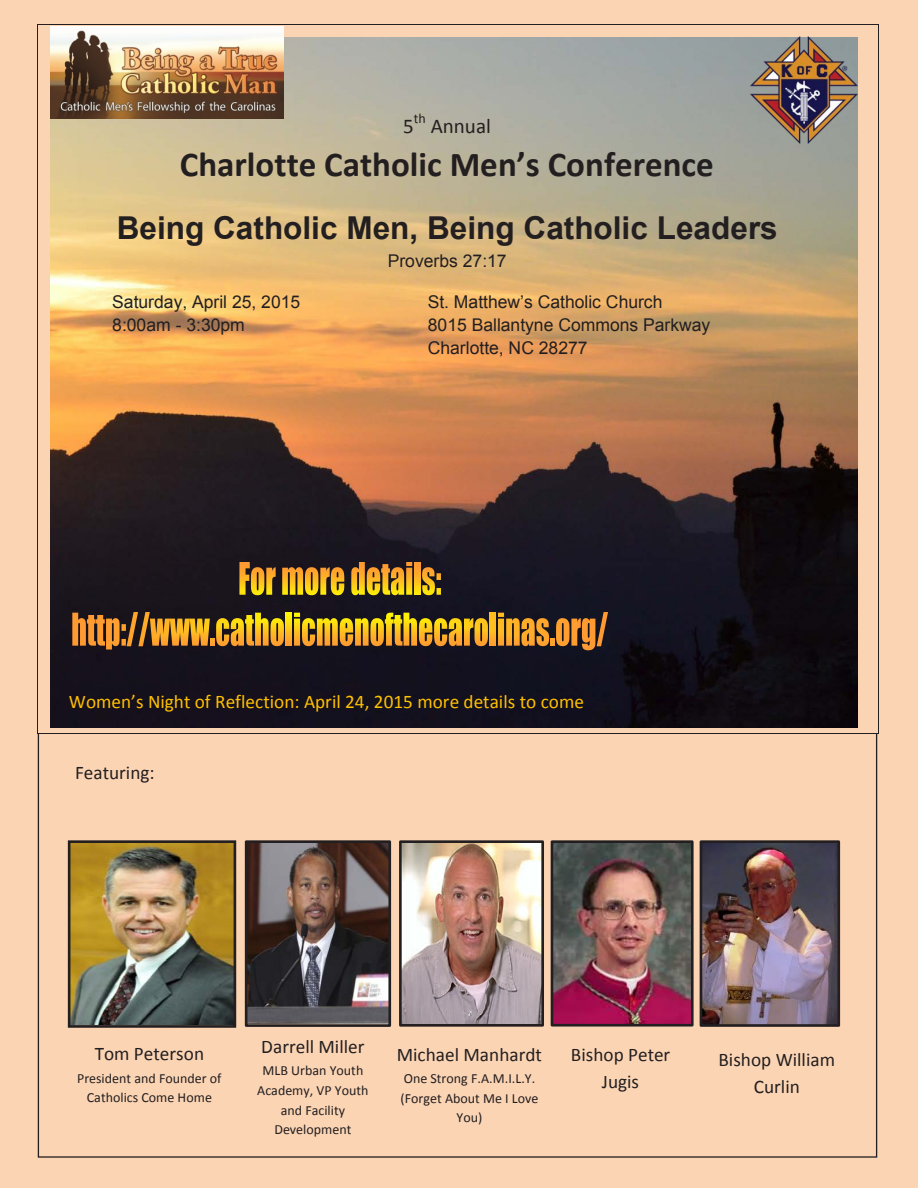
<style>
.page{position:relative;width:918px;height:1188px;background:#fbd4b4}
.page>*{position:absolute;margin:0;border:0;box-sizing:border-box;transform-origin:0 0}
.t1{font:700 34.95px "Calibri";color:#231f20}
.t2{font:700 31.5px "Arial";color:#231f20}
.t3{font:21px "Calibri";color:#231f20}
.t4{font:19.2px/26.8px "Calibri";color:#231f20;text-align:center}
.t5{font:19.2px "Calibri";color:#ffc000}
.t6{font:17.55px/23.1px "Arial";color:#231f20}
.t7{font:13.95px/19.6px "Calibri";color:#231f20;text-align:center}
</style>
<div class="page">
<hr style="left:38px;top:24px;width:840px;height:1px;background:#231f20">
<hr style="left:38px;top:733px;width:840px;height:1px;background:#231f20">
<hr style="left:37px;top:25px;width:1px;height:708px;background:#231f20">
<hr style="left:878px;top:25px;width:1px;height:708px;background:#231f20">
<img style="left:50px;top:37px;width:808px;height:690px">
<img style="left:72px;top:844px;width:160px;height:180px">
<div style="left:68px;top:840px;width:168px;height:188px;border:3px solid #231f20"></div>
<img style="left:249px;top:844px;width:138px;height:179px">
<div style="left:245px;top:840px;width:146px;height:187px;border:3px solid #231f20"></div>
<img style="left:403px;top:844px;width:137px;height:179px">
<div style="left:399px;top:840px;width:145px;height:187px;border:3px solid #231f20"></div>
<img style="left:555px;top:844px;width:135px;height:179px">
<div style="left:551px;top:840px;width:143px;height:187px;border:3px solid #231f20"></div>
<img style="left:704px;top:844px;width:132px;height:179px">
<div style="left:700px;top:840px;width:140px;height:187px;border:3px solid #231f20"></div>
<img style="left:750px;top:36px;width:108px;height:108px">
<svg style="left:239px;top:562px;width:37px;height:33px"></svg>
<svg style="left:282px;top:567px;width:62px;height:28px;background:#bf901e"></svg>
<svg style="left:351px;top:562px;width:61px;height:33px;background:#b1851f"></svg>
<svg style="left:414px;top:562px;width:6px;height:33px"></svg>
<svg style="left:422px;top:567px;width:19px;height:28px"></svg>
<svg style="left:72px;top:612px;width:212px;height:38px;background:#906421"></svg>
<svg style="left:286px;top:613px;width:6px;height:33px"></svg>
<svg style="left:294px;top:613px;width:194px;height:33px;background:#a57e1e"></svg>
<svg style="left:490px;top:613px;width:6px;height:33px"></svg>
<svg style="left:498px;top:612px;width:110px;height:38px;background:#8a5c27"></svg>
<img style="left:50px;top:27px;width:233px;height:91px">
<p class="t7" style="left:414px;top:109px;width:14px">th</p>
<p class="t3" style="left:431px;top:113px;width:62px">Annual</p>
<p class="t1" style="left:180px;top:142px;width:535px">Charlotte Catholic Men’s Conference</p>
<p class="t2" style="left:117px;top:207px;width:663px">Being Catholic Men, Being Catholic Leaders</p>
<p class="t6" style="left:388px;top:250px;width:120px">Proverbs 27:17</p>
<p class="t6" style="left:112px;top:291px;width:190px">Saturday, April 25, 2015</p>
<p class="t6" style="left:428px;top:291px;width:236px">St. Matthew’s Catholic Church</p>
<p class="t6" style="left:112px;top:314px;width:134px">8:00am - 3:30pm</p>
<p class="t6" style="left:428px;top:314px;width:284px">8015 Ballantyne Commons Parkway<br>Charlotte, NC 28277</p>
<p class="t3" style="left:403px;top:113px;width:12px">5</p>
<p class="t5" style="left:69px;top:689px;width:517px">Women’s Night of Reflection: April 24, 2015 more details to come</p>
<p class="t4" style="left:75px;top:760px;width:81px">Featuring:</p>
<p class="t4" style="left:95px;top:1041px;width:111px">Tom Peterson</p>
<p class="t7" style="left:77px;top:1068px;width:146px">President and Founder of<br>Catholics Come Home</p>
<p class="t4" style="left:261px;top:1033px;width:105px">Darrell Miller</p>
<p class="t7" style="left:257px;top:1061px;width:113px">MLB Urban Youth<br>Academy, VP Youth and Facility<br>Development</p>
<p class="t4" style="left:397px;top:1041px;width:147px">Michael Manhardt</p>
<p class="t7" style="left:401px;top:1069px;width:139px">One Strong F.A.M.I.L.Y. (Forget About Me I Love<br>You)</p>
<p class="t4" style="left:571px;top:1041px;width:101px">Bishop Peter<br>Jugis</p>
<p class="t4" style="left:718px;top:1046px;width:118px">Bishop William<br>Curlin</p>
</div>
